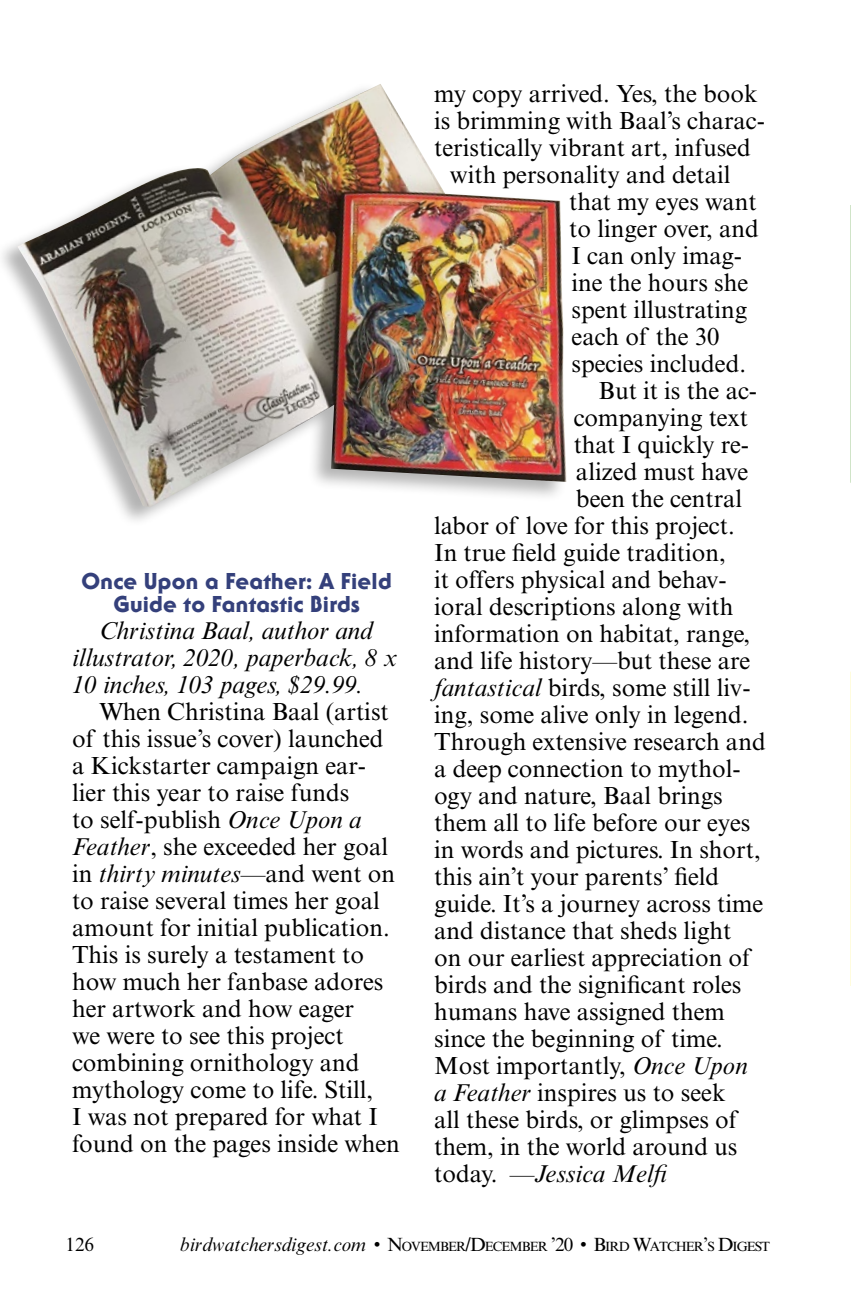
<style>
.page{position:relative;width:851px;height:1296px;background:#fff}
.page>*{position:absolute;margin:0;border:0;box-sizing:border-box;transform-origin:0 0}
.t1{font:24.75px/27px "Times New Roman MT Std";color:#000}
.t2{font:italic 24.75px/27px "Times New Roman MT Std";color:#000}
.t3{font:800 22.5px/22.5px "Serif Gothic";letter-spacing:.01em;color:#34407b;text-align:center}
.t4{font:19.12px "Times New Roman MT Std";color:#000}
.t5{font:13.28px "Times New Roman MT Std";letter-spacing:-.07em;color:#000}
.s1{font-style:italic}
.s2{font-style:normal}
.s3{font-style:italic;font-size:19.12px}
.s4{font-size:19.12px}
</style>
<div class="page">
<img style="left:17px;top:84px;width:549px;height:423px">
<svg style="left:850px;top:205px;width:1px;height:781px"></svg>
<p class="t3" style="left:82px;top:570px;width:312px">Once Upon a Feather: A Field<br>Guide to Fantastic Birds</p>
<p class="t2" style="left:72px;top:617px;width:327px;text-indent:27px">Christina Baal, author and illustrator, 2020, paperback, 8 x<br>10 inches, 103 pages, $29.99.</p>
<p class="t1" style="left:72px;top:698px;width:329px;text-indent:27px">When Christina Baal (artist of this issue’s cover) launched a Kickstarter campaign ear&shy;lier this year to raise funds<br>to self-publish <span class="s1">Once Upon a<br>Feather</span>, she exceeded her goal in <span class="s1">thirty minutes</span>—and went on to raise several times her goal amount for initial publication.<br>This is surely a testament to how much her fanbase adores her artwork and how eager<br>we were to see this project combining ornithology and mythology come to life. Still,<br>I was not prepared for what I found on the pages inside when</p>
<p class="t1" style="left:434px;top:80px;width:325px">my copy arrived. Yes, the book</p>
<p class="t1" style="left:434px;top:107px;width:332px">is brimming with Baal’s charac-</p>
<p class="t1" style="left:434px;top:134px;width:318px">teristically vibrant art, infused</p>
<p class="t1" style="left:450px;top:161px;width:282px">with personality and detail</p>
<p class="t1" style="left:569px;top:188px;width:189px">that my eyes want</p>
<p class="t1" style="left:569px;top:215px;width:191px">to linger over, and</p>
<p class="t1" style="left:571px;top:242px;width:172px">I can only imag-</p>
<p class="t1" style="left:571px;top:269px;width:178px">ine the hours she</p>
<p class="t1" style="left:571px;top:296px;width:177px">spent illustrating</p>
<p class="t1" style="left:571px;top:323px;width:149px">each of the 30</p>
<p class="t1" style="left:571px;top:350px;width:176px">species included.</p>
<p class="t1" style="left:598px;top:377px;width:160px">But it is the ac-</p>
<p class="t1" style="left:573px;top:404px;width:176px">companying text</p>
<p class="t1" style="left:573px;top:431px;width:177px">that I quickly re-</p>
<p class="t1" style="left:576px;top:458px;width:174px">alized must have</p>
<p class="t1" style="left:576px;top:485px;width:168px">been the central</p>
<p class="t1" style="left:434px;top:512px;width:302px">labor of love for this project.</p>
<p class="t1" style="left:434px;top:539px;width:293px">In true field guide tradition,</p>
<p class="t1" style="left:434px;top:566px;width:294px">it offers physical and behav-</p>
<p class="t1" style="left:434px;top:593px;width:301px">ioral descriptions along with</p>
<p class="t1" style="left:434px;top:620px;width:317px">information on habitat, range,</p>
<p class="t1" style="left:434px;top:647px;width:317px">and life history—but these are</p>
<p class="t1" style="left:434px;top:674px;width:318px"><span class="s1">fantastical</span> birds, some still liv-</p>
<p class="t1" style="left:434px;top:701px;width:316px">ing, some alive only in legend.</p>
<p class="t1" style="left:434px;top:728px;width:333px">Through extensive research and</p>
<p class="t1" style="left:434px;top:755px;width:308px">a deep connection to mythol-</p>
<p class="t1" style="left:434px;top:782px;width:290px">ogy and nature, Baal brings</p>
<p class="t1" style="left:434px;top:809px;width:318px">them all to life before our eyes</p>
<p class="t1" style="left:434px;top:836px;width:328px">in words and pictures. In short,</p>
<p class="t1" style="left:434px;top:863px;width:286px">this ain’t your parents’ field</p>
<p class="t1" style="left:434px;top:890px;width:331px">guide. It’s a journey across time</p>
<p class="t1" style="left:434px;top:917px;width:299px">and distance that sheds light</p>
<p class="t1" style="left:434px;top:944px;width:318px">on our earliest appreciation of</p>
<p class="t1" style="left:434px;top:971px;width:309px">birds and the significant roles</p>
<p class="t1" style="left:434px;top:998px;width:292px">humans have assigned them</p>
<p class="t1" style="left:434px;top:1025px;width:290px">since the beginning of time.</p>
<p class="t1" style="left:434px;top:1052px;width:315px">Most importantly, <span class="s1">Once Upon</span></p>
<p class="t1" style="left:434px;top:1079px;width:293px"><span class="s1">a Feather</span> inspires us to seek</p>
<p class="t1" style="left:434px;top:1106px;width:304px">all these birds, or glimpses of</p>
<p class="t1" style="left:434px;top:1133px;width:305px">them, in the world around us</p>
<p class="t2" style="left:434px;top:1160px;width:239px"><span class="s2">today.</span> —Jessica Melfi</p>
<p class="t4" style="left:65px;top:1233px;width:30px">126</p>
<p class="t5" style="left:180px;top:1239px;width:591px"><span class="s3">birdwatchersdigest.com</span> <span class="s4">• N</span>OVEMBER<span class="s4">/D</span>ECEMBER <span class="s4">’20 • B</span>IRD <span class="s4">W</span>ATCHER<span class="s4">’</span>S <span class="s4">D</span>IGEST</p>
</div>
